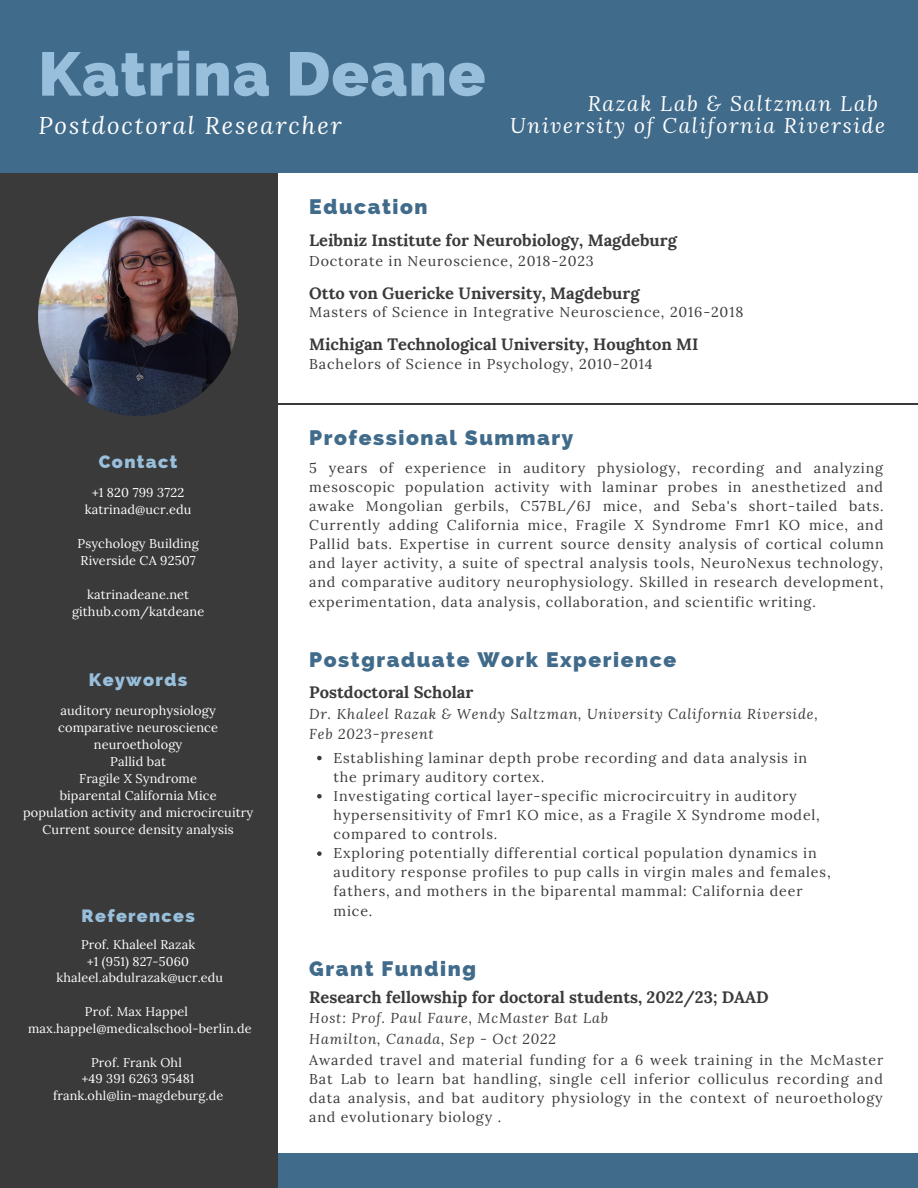
<style>
.page{position:relative;width:918px;height:1188px;background:#416b8b}
.page>*{position:absolute;margin:0;border:0;box-sizing:border-box;transform-origin:0 0}
.t1{font:800 61.5px "Raleway";letter-spacing:.02em;color:#98bfdc}
.t2{font:italic 24px "Lora";letter-spacing:.08em;color:#fff}
.t3{font:800 21px "Raleway";letter-spacing:.075em;color:#416b8b}
.t4{font:italic 21px/22.5px "Lora";letter-spacing:.08em;color:#fff}
.t5{font:800 18px "Raleway";letter-spacing:.075em;color:#98bfdc}
.t6{font:800 17.85px "Raleway";letter-spacing:.075em;color:#98bfdc}
.t7{font:700 16.5px "Lora";color:#3a3a3a}
.t8{font:14.25px/19.2px "Lora";letter-spacing:.06em;color:#3a3a3a;text-align:justify}
.t9{font:italic 14.25px/20.2px "Lora";letter-spacing:.06em;color:#3a3a3a}
.t10{font:12.75px/17px "Lora";letter-spacing:.01em;color:#fff;text-align:center}
.t11{font:12.6px/16.8px "Lora";letter-spacing:.01em;color:#fff;text-align:center}
</style>
<div class="page">
<div style="left:0;top:173px;width:918px;height:980px;background:#fff"></div>
<div style="left:0;top:173px;width:278px;height:1015px;background:#3a3a3a"></div>
<hr style="left:271px;top:403px;width:647px;height:1px;background:#3a3a3a">
<img style="left:38px;top:216px;width:200px;height:199px">
<svg style="left:317px;top:756px;width:5px;height:4px"></svg>
<svg style="left:317px;top:794px;width:5px;height:5px"></svg>
<svg style="left:317px;top:851px;width:5px;height:5px"></svg>
<h1 class="t1" style="left:38px;top:38px;width:449px">Katrina Deane</h1>
<h2 class="t2" style="left:38px;top:109px;width:305px">Postdoctoral Researcher</h2>
<h3 class="t3" style="left:309px;top:194px;width:120px">Education</h3>
<h3 class="t4" style="left:510px;top:91px;width:377px;text-indent:78px">Razak Lab &amp; Saltzman Lab<br>University of California Riverside</h3>
<p class="t7" style="left:309px;top:229px;width:369px">Leibniz Institute for Neurobiology, Magdeburg</p>
<p class="t8" style="left:309px;top:251px;width:286px">Doctorate in Neuroscience, 2018-2023</p>
<p class="t7" style="left:309px;top:282px;width:332px">Otto von Guericke University, Magdeburg</p>
<p class="t8" style="left:309px;top:302px;width:436px">Masters of Science in Integrative Neuroscience, 2016-2018</p>
<p class="t7" style="left:309px;top:334px;width:391px">Michigan Technological University, Houghton MI</p>
<p class="t8" style="left:309px;top:354px;width:345px">Bachelors of Science in Psychology, 2010-2014</p>
<p class="t5" style="left:99px;top:452px;width:80px">Contact</p>
<p class="t10" style="left:85px;top:483px;width:108px">+1 820 799 3722 katrinad@ucr.edu</p>
<p class="t10" style="left:78px;top:534px;width:123px;text-align:left">Psychology Building<br>Riverside CA 92507</p>
<p class="t10" style="left:72px;top:585px;width:134px">katrinadeane.net github.com/katdeane</p>
<p class="t5" style="left:89px;top:670px;width:100px">Keywords</p>
<p class="t10" style="left:23px;top:701px;width:232px">auditory neurophysiology comparative neuroscience neuroethology<br>Pallid bat<br>Fragile X Syndrome<br>biparental California Mice<br>population activity and microcircuitry<br>Current source density analysis</p>
<p class="t6" style="left:82px;top:905px;width:115px">References</p>
<p class="t11" style="left:57px;top:936px;width:168px">Prof. Khaleel Razak<br>+1 (951) 827-5060 khaleel.abdulrazak@ucr.edu</p>
<p class="t11" style="left:28px;top:1003px;width:225px">Prof. Max Happel max.happel@medicalschool-berlin.de</p>
<p class="t11" style="left:53px;top:1054px;width:172px">Prof. Frank Ohl<br>+49 391 6263 95481 frank.ohl@lin-magdeburg.de</p>
<h3 class="t3" style="left:309px;top:425px;width:265px">Professional Summary</h3>
<p class="t8" style="left:309px;top:458px;width:576px">5 years of experience in auditory physiology, recording and analyzing mesoscopic population activity with laminar probes in anesthetized and awake Mongolian gerbils, C57BL/6J mice, and Seba's short-tailed bats.<br>Currently adding California mice, Fragile X Syndrome Fmr1 KO mice, and Pallid bats. Expertise in current source density analysis of cortical column and layer activity, a suite of spectral analysis tools, NeuroNexus technology, and comparative auditory neurophysiology. Skilled in research development, experimentation, data analysis, collaboration, and scientific writing.</p>
<h3 class="t3" style="left:309px;top:647px;width:368px">Postgraduate Work Experience</h3>
<p class="t7" style="left:309px;top:681px;width:166px">Postdoctoral Scholar</p>
<p class="t9" style="left:309px;top:703px;width:510px">Dr. Khaleel Razak &amp; Wendy Saltzman, University California Riverside,<br>Feb 2023-present</p>
<p class="t8" style="left:333px;top:748px;width:499px;text-align:left">Establishing laminar depth probe recording and data analysis in the primary auditory cortex.<br>Investigating cortical layer-specific microcircuitry in auditory hypersensitivity of Fmr1 KO mice, as a Fragile X Syndrome model, compared to controls.<br>Exploring potentially differential cortical population dynamics in auditory response profiles to pup calls in virgin males and females, fathers, and mothers in the biparental mammal: California deer mice.</p>
<h3 class="t3" style="left:309px;top:956px;width:168px">Grant Funding</h3>
<p class="t7" style="left:309px;top:986px;width:461px">Research fellowship for doctoral students, 2022/23; DAAD</p>
<p class="t9" style="left:309px;top:1008px;width:300px">Host: Prof. Paul Faure, McMaster Bat Lab<br>Hamilton, Canada, Sep - Oct 2022</p>
<p class="t8" style="left:309px;top:1050px;width:576px">Awarded travel and material funding for a 6 week training in the McMaster Bat Lab to learn bat handling, single cell inferior colliculus recording and data analysis, and bat auditory physiology in the context of neuroethology and evolutionary biology .</p>
</div>
